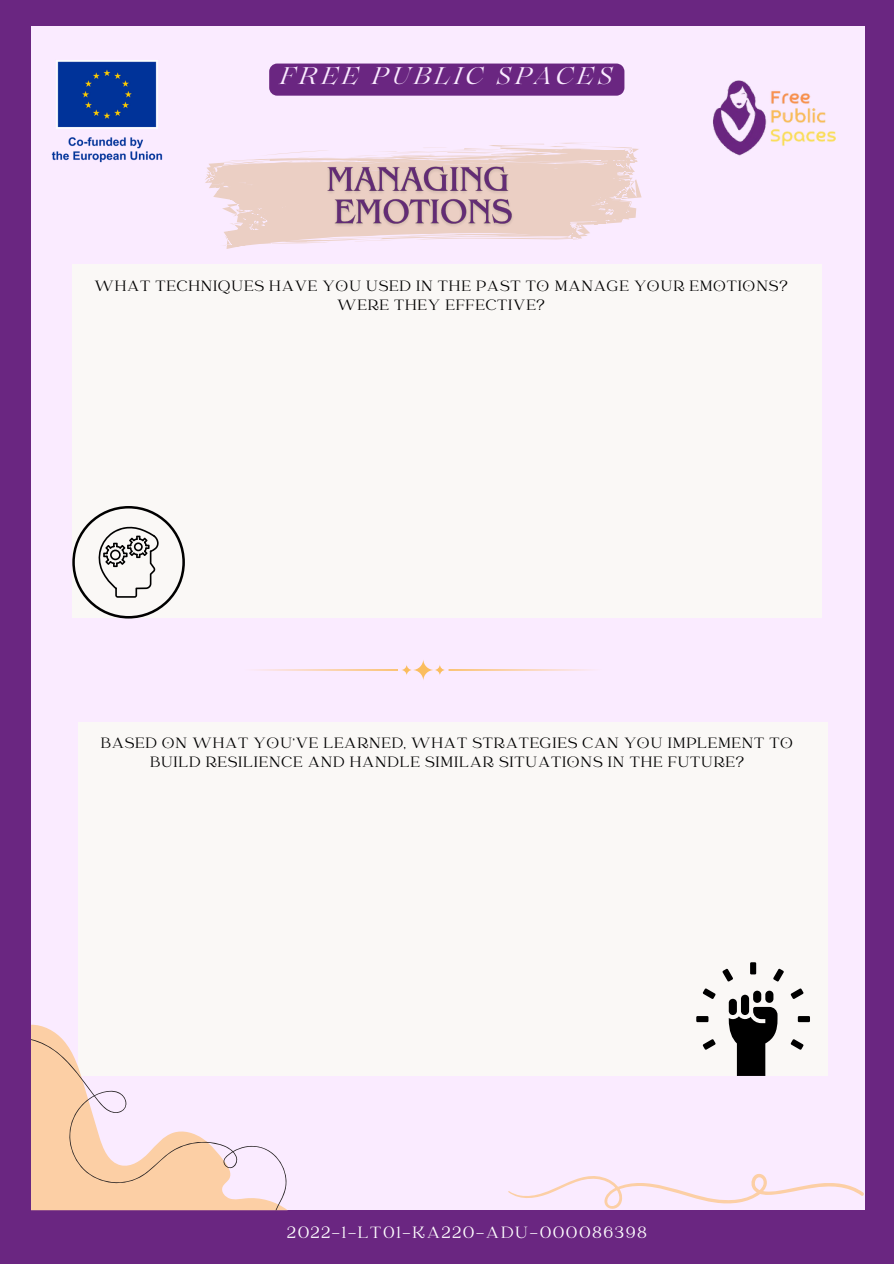
<style>
.page{position:relative;width:894px;height:1264px;background:#fff}
.page>*{position:absolute;margin:0;border:0;box-sizing:border-box;transform-origin:0 0}
.t1{font:italic 24px "Lovelace";letter-spacing:.15em;color:#faebff}
.t2{font:18px "Catchy Mager";letter-spacing:.1em;color:#fff}
.t3{font:16.5px/19.2px "Catchy Mager";letter-spacing:.05em;color:#000;text-align:center}
</style>
<div class="page">
<div style="left:0;top:0;width:893px;height:1263px;background:#6a2681"></div>
<div style="left:31px;top:26px;width:833px;height:1184px;background:#faebff"></div>
<div style="left:72px;top:264px;width:749px;height:354px;background:#faf8f6"></div>
<img style="left:51px;top:60px;width:112px;height:103px">
<img style="left:713px;top:26px;width:152px;height:182px">
<svg style="left:206px;top:142px;width:435px;height:107px;fill:#ecd0c8"></svg>
<div style="left:78px;top:721px;width:749px;height:354px;background:#faf8f6"></div>
<svg style="left:72px;top:506px;width:113px;height:112px"></svg>
<div style="left:728px;top:998px;width:8px;height:17px;background:#000;border-radius:4px"></div>
<div style="left:753px;top:990px;width:8px;height:12px;background:#000;border-radius:4px"></div>
<div style="left:765px;top:990px;width:8px;height:12px;background:#000;border-radius:4px"></div>
<svg style="left:728px;top:1006px;width:49px;height:69px"></svg>
<div style="left:740px;top:994px;width:8px;height:21px;background:#000;border-radius:4px"></div>
<svg style="left:749px;top:962px;width:7px;height:12px"></svg>
<svg style="left:722px;top:968px;width:11px;height:13px"></svg>
<svg style="left:702px;top:988px;width:13px;height:11px"></svg>
<svg style="left:790px;top:1039px;width:13px;height:10px"></svg>
<svg style="left:773px;top:968px;width:10px;height:13px"></svg>
<svg style="left:790px;top:988px;width:13px;height:11px"></svg>
<svg style="left:702px;top:1039px;width:13px;height:10px"></svg>
<div style="left:696px;top:1016px;width:12px;height:6px;background:#000"></div>
<div style="left:797px;top:1016px;width:12px;height:6px;background:#000"></div>
<svg style="left:254px;top:660px;width:338px;height:20px"></svg>
<svg style="left:31px;top:1024px;width:31px;height:15px"></svg>
<svg style="left:31px;top:1039px;width:256px;height:171px"></svg>
<svg style="left:508px;top:1174px;width:356px;height:35px"></svg>
<div style="left:269px;top:64px;width:355px;height:32px;background:#6a2681"></div>
<img style="left:321px;top:162px;width:200px;height:72px">
<p class="t1" style="left:280px;top:67px;width:334px">FREE PUBLIC SPACES</p>
<p class="t3" style="left:94px;top:277px;width:694px">WHAT TECHNIQUES HAVE YOU USED IN THE PAST TO MANAGE YOUR EMOTIONS?<br>WERE THEY EFFECTIVE?</p>
<p class="t3" style="left:101px;top:734px;width:693px">BASED ON WHAT YOU’VE LEARNED, WHAT STRATEGIES CAN YOU IMPLEMENT TO<br>BUILD RESILIENCE AND HANDLE SIMILAR SITUATIONS IN THE FUTURE?</p>
<p class="t2" style="left:287px;top:1223px;width:361px">2022-1-LT01-KA220-ADU-000086398</p>
</div>
